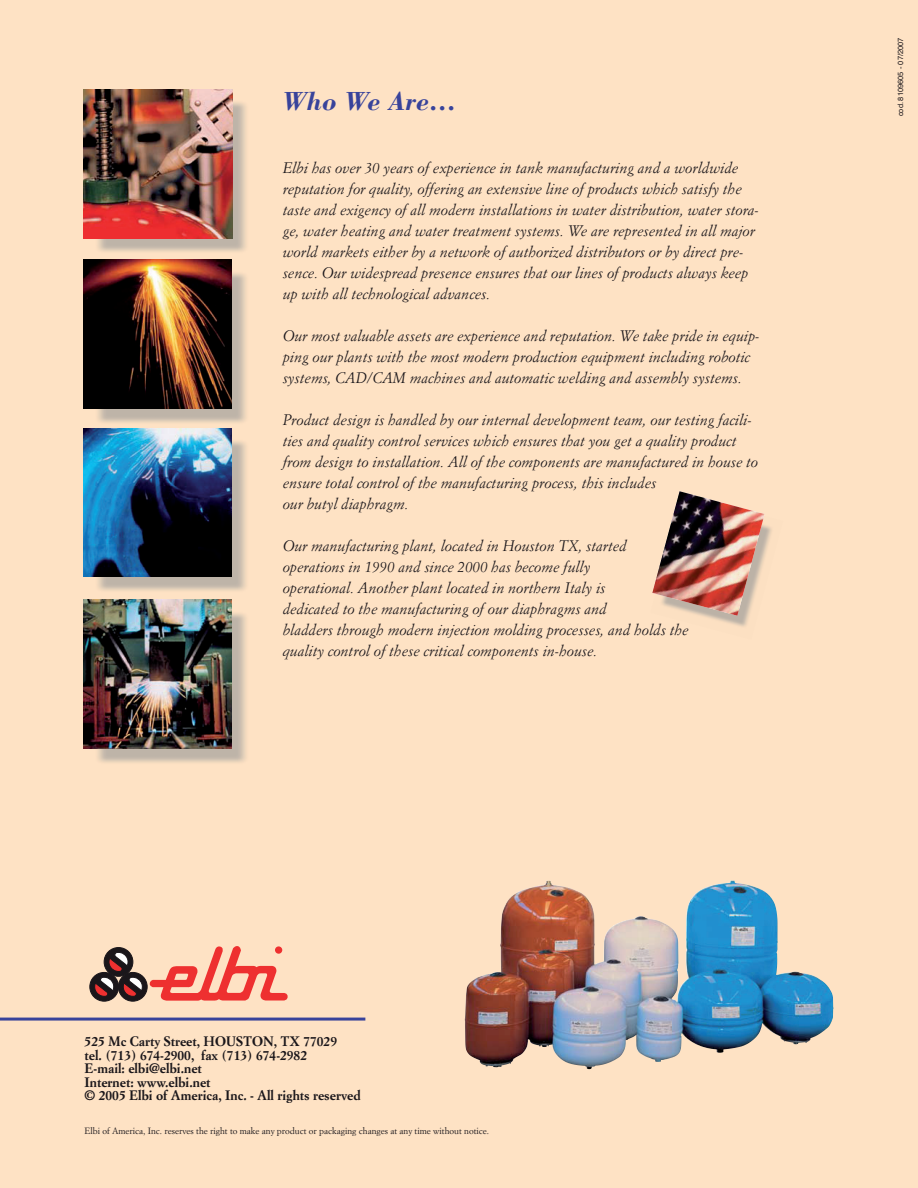
<style>
.page{position:relative;width:918px;height:1188px;background:#fee2c4}
.page>*{position:absolute;margin:0;border:0;box-sizing:border-box;transform-origin:0 0}
.t1{font:italic 700 27px "Bodoni";color:#38439b}
.t2{font:italic 15px/21px "Simoncini Garamond";color:#1a161a}
.t3{font:700 13.5px/13.5px "Simoncini Garamond";color:#1a161a}
.t4{font:9px "Simoncini Garamond";color:#1a161a}
.t5{font:7.5px "Helvetica";color:#1a161a}
</style>
<div class="page">
<img style="left:83px;top:89px;width:163px;height:171px">
<div style="left:104px;top:948px;width:29px;height:28px;background:#1a161a;border-radius:50%"></div>
<div style="left:104px;top:947px;width:29px;height:29px;border:1px solid #1a161a;border-radius:50%"></div>
<div style="left:90px;top:972px;width:29px;height:29px;background:#1a161a;border-radius:50%"></div>
<div style="left:90px;top:972px;width:29px;height:29px;border:1px solid #1a161a;border-radius:50%"></div>
<div style="left:118px;top:972px;width:29px;height:29px;background:#1a161a;border-radius:50%"></div>
<div style="left:118px;top:972px;width:29px;height:29px;border:1px solid #1a161a;border-radius:50%"></div>
<svg style="left:94px;top:952px;width:49px;height:45px"></svg>
<svg style="left:149px;top:946px;width:139px;height:55px"></svg>
<img style="left:84px;top:90px;width:149px;height:149px">
<img style="left:83px;top:600px;width:149px;height:149px">
<img style="left:83px;top:260px;width:149px;height:149px">
<img style="left:83px;top:428px;width:149px;height:149px">
<hr style="left:0;top:1018px;width:365px;height:3px;background:#38439b">
<svg style="left:704px;top:525px;width:68px;height:102px"></svg>
<img style="left:652px;top:491px;width:113px;height:125px">
<img style="left:474px;top:880px;width:359px;height:182px">
<h1 class="t1" style="left:283px;top:91px;width:175px">Who We Are...</h1>
<p class="t2" style="left:283px;top:158px;width:478px">Elbi has over 30 years of experience in tank manufacturing and a worldwide reputation for quality, offering an extensive line of products which satisfy the taste and exigency of all modern installations in water distribution, water stora&shy;ge, water heating and water treatment systems. We are represented in all major world markets either by a network of authorized distributors or by direct pre&shy;sence. Our widespread presence ensures that our lines of products always keep up with all technological advances.</p>
<p class="t2" style="left:283px;top:326px;width:478px">Our most valuable assets are experience and reputation. We take pride in equip&shy;ping our plants with the most modern production equipment including robotic systems, CAD/CAM machines and automatic welding and assembly systems.</p>
<p class="t2" style="left:283px;top:410px;width:477px">Product design is handled by our internal development team, our testing facili&shy;ties and quality control services which ensures that you get a quality product from design to installation. All of the components are manufactured in house to ensure total control of the manufacturing process, this includes<br>our butyl diaphragm.</p>
<p class="t2" style="left:283px;top:536px;width:407px">Our manufacturing plant, located in Houston TX, started operations in 1990 and since 2000 has become fully<br>operational. Another plant located in northern Italy is<br>dedicated to the manufacturing of our diaphragms and<br>bladders through modern injection molding processes, and holds the quality control of these critical components in-house.</p>
<p class="t5" style="left:898px;top:116px;width:80px;rotate:-90deg">cod. 8109605 - 07/2007</p>
<p class="t3" style="left:85px;top:1036px;width:278px">525 Mc Carty Street, HOUSTON, TX 77029<br>tel. (713) 674-2900, fax (713) 674-2982<br>E-mail: elbi@elbi.net<br>Internet: www.elbi.net<br>© 2005 Elbi of America, Inc. - All rights reserved</p>
<p class="t4" style="left:85px;top:1127px;width:406px">Elbi of America, Inc. reserves the right to make any product or packaging changes at any time without notice.</p>
</div>
